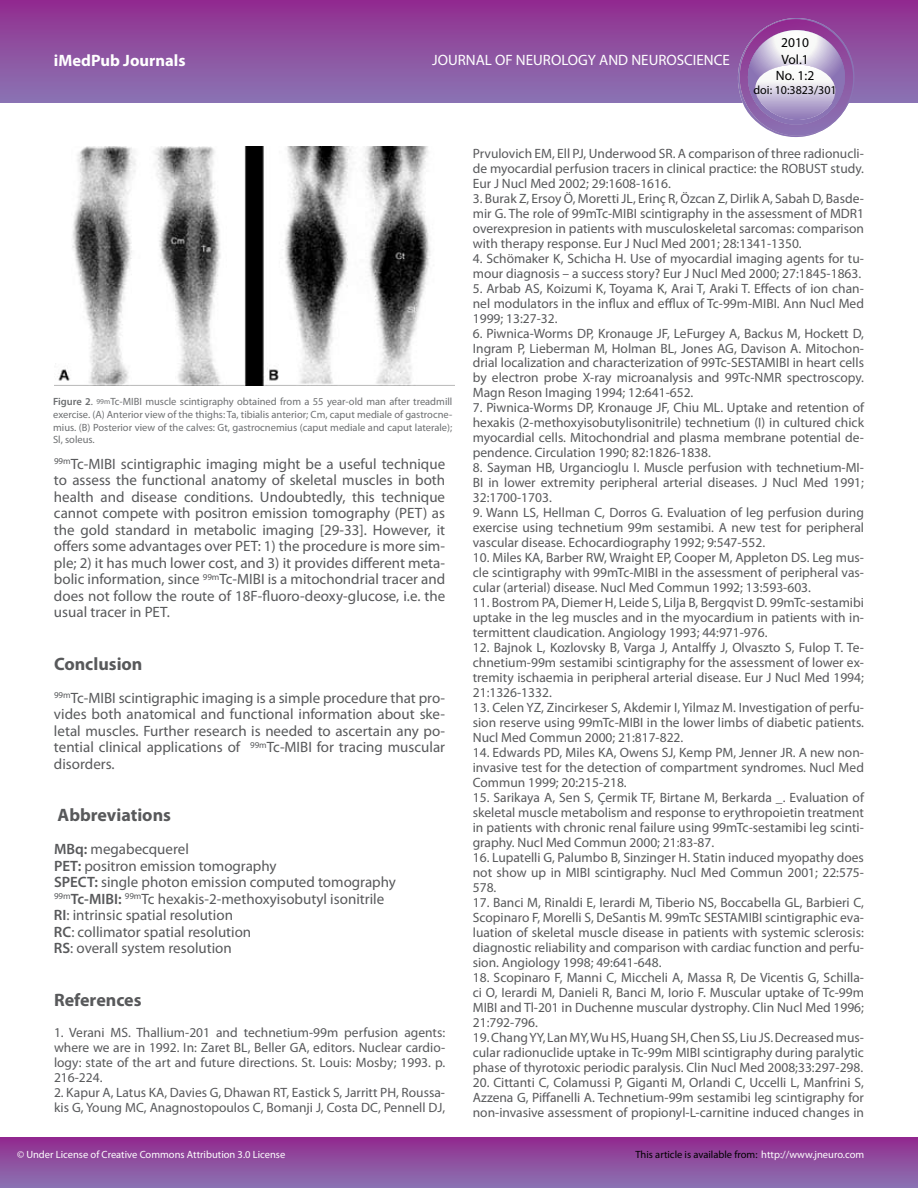
<style>
.page{position:relative;width:918px;height:1188px;background:#fff}
.page>*{position:absolute;margin:0;border:0;box-sizing:border-box;transform-origin:0 0}
.t1{font:700 18px "Myriad Pro";color:#58595b}
.t2{font:700 16.5px "Myriad Pro";color:#fff}
.t3{font:15px/16.5px "Myriad Pro";color:#58595b;text-align:justify}
.t4{font:15px "Myriad Pro";color:#fff}
.t5{font:13.5px/15px "Myriad Pro";color:#58595b;text-align:justify}
.t6{font:13.5px/16.2px "Myriad Pro";color:#000;text-align:center}
.t7{font:12px "Myriad Pro";color:#000}
.t8{font:10.5px/12.6px "Myriad Pro";color:#6d6f71;text-align:justify}
.t9{font:10.5px "Myriad Pro";color:#fff}
.t10{font:10.5px "Myriad Pro";color:#000}
.s1{font-weight:600}
.s2{font-size:7.5px}
.s3{color:#fff}
</style>
<div class="page">
<div style="left:0;top:1138px;width:918px;height:50px;background:linear-gradient(to bottom,#922b8e,#8b73b2)"></div>
<div style="left:0;top:0;width:918px;height:102px;background:linear-gradient(to bottom,#922c8f,#8a74b3)"></div>
<svg style="left:738px;top:18px;width:116px;height:119px"></svg>
<img style="left:55px;top:147px;width:376px;height:238px">
<p class="t2" style="left:54px;top:50px;width:133px">iMedPub Journals</p>
<p class="t4" style="left:432px;top:51px;width:299px">JOURNAL OF NEUROLOGY AND NEUROSCIENCE</p>
<p class="t6" style="left:776px;top:34px;width:40px">2010<br>Vol.1<br>No. 1:2</p>
<p class="t7" style="left:754px;top:83px;width:85px">doi: 10:3823/301</p>
<p class="t8" style="left:53px;top:395px;width:401px"><span class="s1">Figure 2</span>. <span class="s2">99m</span>Tc-MIBI muscle scintigraphy obtained from a 55 year-old man after treadmill exercise. (A) Anterior view of the thighs: Ta, tibialis anterior; Cm, caput mediale of gastrocne&shy;mius. (B) Posterior view of the calves: Gt, gastrocnemius (caput mediale and caput laterale); Sl, soleus.</p>
<p class="t3" style="left:54px;top:455px;width:393px"><sup>99m</sup>Tc-MIBI scintigraphic imaging might be a useful technique to assess the functional anatomy of skeletal muscles in both health and disease conditions. Undoubtedly, this technique cannot compete with positron emission tomography (PET) as the gold standard in metabolic imaging [29-33]. However, it offers some advantages over PET: 1) the procedure is more sim&shy;ple; 2) it has much lower cost, and 3) it provides different meta&shy;bolic information, since <sup>99m</sup>Tc-MIBI is a mitochondrial tracer and does not follow the route of 18F-fluoro-deoxy-glucose, i.e. the usual tracer in PET.</p>
<h1 class="t1" style="left:54px;top:652px;width:90px">Conclusion</h1>
<p class="t3" style="left:54px;top:689px;width:393px"><sup>99m</sup>Tc-MIBI scintigraphic imaging is a simple procedure that pro&shy;vides both anatomical and functional information about ske&shy;letal muscles. Further research is needed to ascertain any po&shy;tential clinical applications of <sup>99m</sup>Tc-MIBI for tracing muscular disorders.</p>
<h1 class="t1" style="left:58px;top:803px;width:115px">Abbreviations</h1>
<p class="t3" style="left:54px;top:841px;width:344px;text-align:left"><span class="s1">MBq:</span> megabecquerel<br><span class="s1">PET:</span> positron emission tomography<br><span class="s1">SPECT:</span> single photon emission computed tomography <sup>99m</sup><span class="s1">Tc-MIBI:</span> <sup>99m</sup>Tc hexakis-2-methoxyisobutyl isonitrile <span class="s1">RI</span>: intrinsic spatial resolution<br><span class="s1">RC</span>: collimator spatial resolution<br><span class="s1">RS</span>: overall system resolution</p>
<h1 class="t1" style="left:54px;top:988px;width:89px">References</h1>
<p class="t5" style="left:54px;top:1025px;width:393px">1. Verani MS. Thallium-201 and technetium-99m perfusion agents: where we are in 1992. In: Zaret BL, Beller GA, editors. Nuclear cardio&shy;logy: state of the art and future directions. St. Louis: Mosby; 1993. p.<br>216-224.</p>
<p class="t5" style="left:54px;top:1085px;width:393px">2. Kapur A, Latus KA, Davies G, Dhawan RT, Eastick S, Jarritt PH, Roussa&shy;kis G, Young MC, Anagnostopoulos C, Bomanji J, Costa DC, Pennell DJ,</p>
<p class="t5" style="left:473px;top:145px;width:393px">Prvulovich EM, Ell PJ, Underwood SR. A comparison of three radionucli&shy;de myocardial perfusion tracers in clinical practice: the ROBUST study.<br>Eur J Nucl Med 2002; 29:1608-1616.</p>
<p class="t5" style="left:473px;top:190px;width:393px">3. Burak Z, Ersoy Ö, Moretti JL, Erinç R, Özcan Z, Dirlik A, Sabah D, Basde&shy;mir G. The role of 99mTc-MIBI scintigraphy in the assessment of MDR1 overexpresion in patients with musculoskeletal sarcomas: comparison with therapy response. Eur J Nucl Med 2001; 28:1341-1350.</p>
<p class="t5" style="left:473px;top:250px;width:393px">4. Schömaker K, Schicha H. Use of myocardial imaging agents for tu&shy;mour diagnosis – a success story? Eur J Nucl Med 2000; 27:1845-1863.</p>
<p class="t5" style="left:473px;top:280px;width:393px">5. Arbab AS, Koizumi K, Toyama K, Arai T, Araki T. Effects of ion chan&shy;nel modulators in the influx and efflux of Tc-99m-MIBI. Ann Nucl Med 1999; 13:27-32.</p>
<p class="t5" style="left:473px;top:325px;width:393px">6. Piwnica-Worms DP, Kronauge JF, LeFurgey A, Backus M, Hockett D, Ingram P, Lieberman M, Holman BL, Jones AG, Davison A. Mitochon&shy;drial localization and characterization of 99Tc-SESTAMIBI in heart cells by electron probe X-ray microanalysis and 99Tc-NMR spectroscopy.<br>Magn Reson Imaging 1994; 12:641-652.</p>
<p class="t5" style="left:473px;top:400px;width:393px">7. Piwnica-Worms DP, Kronauge JF, Chiu ML. Uptake and retention of hexakis (2-methoxyisobutylisonitrile) technetium (I) in cultured chick myocardial cells. Mitochondrial and plasma membrane potential de&shy;pendence. Circulation 1990; 82:1826-1838.</p>
<p class="t5" style="left:473px;top:460px;width:393px">8. Sayman HB, Urgancioglu I. Muscle perfusion with technetium-MI-BI in lower extremity peripheral arterial diseases. J Nucl Med 1991; 32:1700-1703.</p>
<p class="t5" style="left:473px;top:505px;width:393px">9. Wann LS, Hellman C, Dorros G. Evaluation of leg perfusion during exercise using technetium 99m sestamibi. A new test for peripheral vascular disease. Echocardiography 1992; 9:547-552.</p>
<p class="t5" style="left:473px;top:550px;width:393px">10. Miles KA, Barber RW, Wraight EP, Cooper M, Appleton DS. Leg mus&shy;cle scintigraphy with 99mTc-MIBI in the assessment of peripheral vas&shy;cular (arterial) disease. Nucl Med Commun 1992; 13:593-603.</p>
<p class="t5" style="left:473px;top:595px;width:393px">11. Bostrom PA, Diemer H, Leide S, Lilja B, Bergqvist D. 99mTc-sestamibi uptake in the leg muscles and in the myocardium in patients with in&shy;termittent claudication. Angiology 1993; 44:971-976.</p>
<p class="t5" style="left:473px;top:640px;width:393px">12. Bajnok L, Kozlovsky B, Varga J, Antalffy J, Olvaszto S, Fulop T. Te&shy;chnetium-99m sestamibi scintigraphy for the assessment of lower ex&shy;tremity ischaemia in peripheral arterial disease. Eur J Nucl Med 1994; 21:1326-1332.</p>
<p class="t5" style="left:473px;top:700px;width:393px">13. Celen YZ, Zincirkeser S, Akdemir I, Yilmaz M. Investigation of perfu&shy;sion reserve using 99mTc-MIBI in the lower limbs of diabetic patients.<br>Nucl Med Commun 2000; 21:817-822.</p>
<p class="t5" style="left:473px;top:745px;width:393px">14. Edwards PD, Miles KA, Owens SJ, Kemp PM, Jenner JR. A new non&shy;invasive test for the detection of compartment syndromes. Nucl Med Commun 1999; 20:215-218.</p>
<p class="t5" style="left:473px;top:790px;width:393px">15. Sarikaya A, Sen S, Çermik TF, Birtane M, Berkarda _. Evaluation of skeletal muscle metabolism and response to erythropoietin treatment in patients with chronic renal failure using 99mTc-sestamibi leg scinti&shy;graphy. Nucl Med Commun 2000; 21:83-87.</p>
<p class="t5" style="left:473px;top:850px;width:393px">16. Lupatelli G, Palumbo B, Sinzinger H. Statin induced myopathy does not show up in MIBI scintigraphy. Nucl Med Commun 2001; 22:575- 578.</p>
<p class="t5" style="left:473px;top:895px;width:393px">17. Banci M, Rinaldi E, Ierardi M, Tiberio NS, Boccabella GL, Barbieri C, Scopinaro F, Morelli S, DeSantis M. 99mTc SESTAMIBI scintigraphic eva&shy;luation of skeletal muscle disease in patients with systemic sclerosis: diagnostic reliability and comparison with cardiac function and perfu&shy;sion. Angiology 1998; 49:641-648.</p>
<p class="t5" style="left:473px;top:970px;width:393px">18. Scopinaro F, Manni C, Miccheli A, Massa R, De Vicentis G, Schilla&shy;ci O, Ierardi M, Danieli R, Banci M, Iorio F. Muscular uptake of Tc-99m MIBI and Tl-201 in Duchenne muscular dystrophy. Clin Nucl Med 1996; 21:792-796.</p>
<p class="t5" style="left:473px;top:1030px;width:393px">19. Chang YY, Lan MY, Wu HS, Huang SH, Chen SS, Liu JS. Decreased mus&shy;cular radionuclide uptake in Tc-99m MIBI scintigraphy during paralytic phase of thyrotoxic periodic paralysis. Clin Nucl Med 2008;33:297-298.</p>
<p class="t5" style="left:473px;top:1075px;width:393px">20. Cittanti C, Colamussi P, Giganti M, Orlandi C, Uccelli L, Manfrini S, Azzena G, Piffanelli A. Technetium-99m sestamibi leg scintigraphy for non-invasive assessment of propionyl-L-carnitine induced changes in</p>
<p class="t9" style="left:17px;top:1148px;width:270px">© Under License of Creative Commons Attribution 3.0 License</p>
<p class="t10" style="left:635px;top:1148px;width:230px">This article is available from: <span class="s3">http://www.jneuro.com</span></p>
</div>
